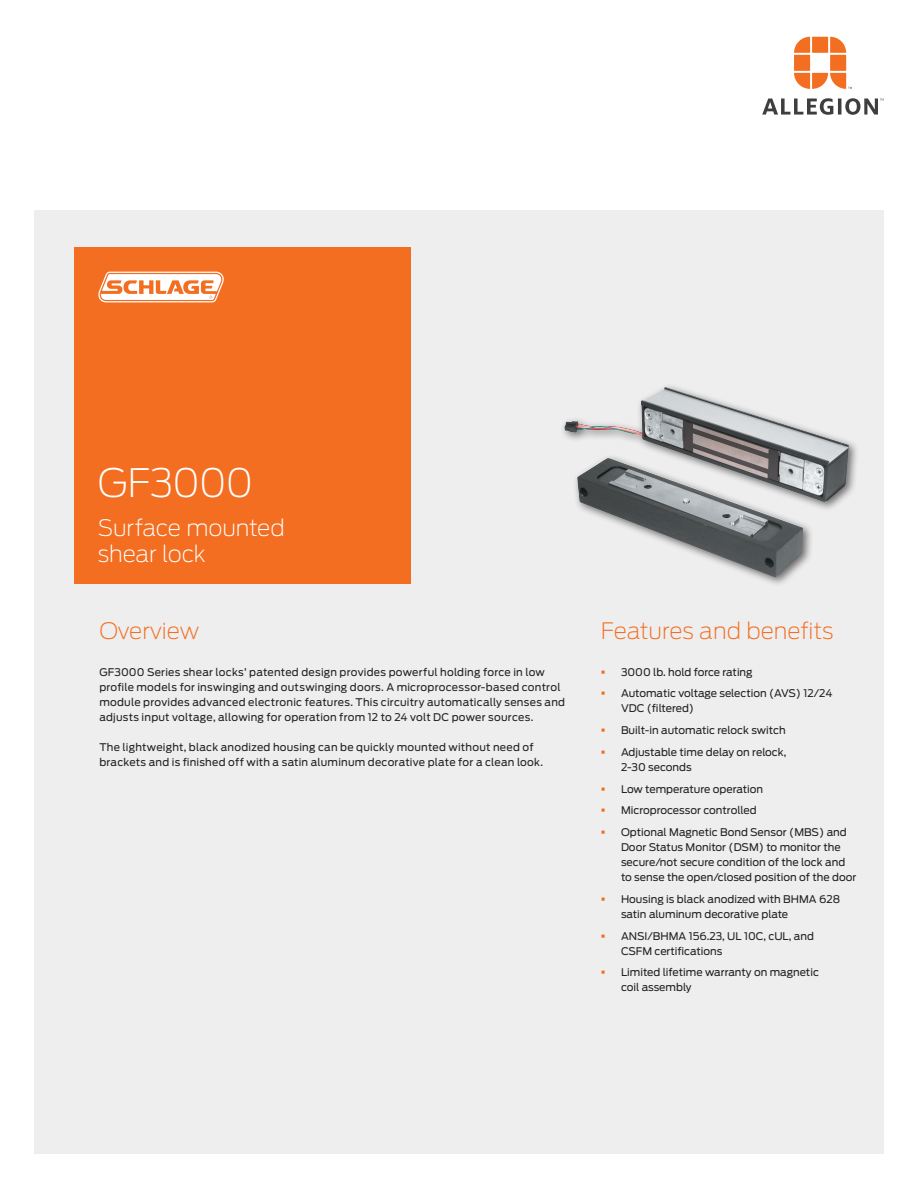
<style>
.page{position:relative;width:918px;height:1188px;background:#fff}
.page>*{position:absolute;margin:0;border:0;box-sizing:border-box;transform-origin:0 0}
.Headline_26_31pt{font:200 39px "Antenna";letter-spacing:-.035em;color:#fff}
.Section_subhead_15_1{font:200 22.5px "Antenna";color:#f36e21}
.Subheadline_15_17pt{font:200 22.5px/25.5px "Antenna";letter-spacing:-.01em;color:#fff}
.Body_text_8_5_12pt{font:10.5px/15px "Antenna";color:#231f20}
.Body_text_8_5_12pt-2{font:10.5px/15px "Antenna";letter-spacing:.02em;color:#231f20}
.s1{color:#f36e21}
</style>
<div class="page">
<div style="left:34px;top:210px;width:850px;height:944px;background:#eeeeef"></div>
<svg style="left:794px;top:37px;width:58px;height:52px"></svg>
<svg style="left:762px;top:98px;width:122px;height:17px"></svg>
<div style="left:560px;top:382px;width:299px;height:206px;background:#231f20;opacity:.65"></div>
<img style="left:564px;top:387px;width:285px;height:115px">
<div style="left:74px;top:247px;width:337px;height:336px;background:#f36e21"></div>
<svg style="left:98px;top:272px;width:126px;height:30px"></svg>
<p class="Headline_26_31pt" style="left:98px;top:458px;width:157px">GF3000</p>
<p class="Subheadline_15_17pt" style="left:98px;top:514px;width:188px">Surface mounted shear lock</p>
<p class="Section_subhead_15_1" style="left:99px;top:616px;width:101px">Overview</p>
<p class="Body_text_8_5_12pt-2" style="left:99px;top:665px;width:467px">GF3000 Series shear locks’ patented design provides powerful holding force in low profile models for inswinging and outswinging doors. A microprocessor-based control module provides advanced electronic features. This circuitry automatically senses and adjusts input voltage, allowing for operation from 12 to 24 volt DC power sources.</p>
<p class="Body_text_8_5_12pt-2" style="left:99px;top:740px;width:445px">The lightweight, black anodized housing can be quickly mounted without need of brackets and is finished off with a satin aluminum decorative plate for a clean look.</p>
<p class="Section_subhead_15_1" style="left:601px;top:616px;width:234px">Features and benefits</p>
<p class="Body_text_8_5_12pt" style="left:601px;top:664px;width:153px"><span class="s1">▪</span> 3000 lb. hold force rating</p>
<p class="Body_text_8_5_12pt" style="left:621px;top:686px;width:213px;text-indent:-20px"><span class="s1">▪</span> Automatic voltage selection (AVS) 12/24<br>VDC (filtered)</p>
<p class="Body_text_8_5_12pt" style="left:601px;top:723px;width:186px"><span class="s1">▪</span> Built-in automatic relock switch</p>
<p class="Body_text_8_5_12pt" style="left:621px;top:744px;width:167px;text-indent:-20px"><span class="s1">▪</span> Adjustable time delay on relock,<br>2-30 seconds</p>
<p class="Body_text_8_5_12pt" style="left:601px;top:781px;width:164px"><span class="s1">▪</span> Low temperature operation</p>
<p class="Body_text_8_5_12pt" style="left:601px;top:803px;width:157px"><span class="s1">▪</span> Microprocessor controlled</p>
<p class="Body_text_8_5_12pt" style="left:621px;top:825px;width:237px;text-indent:-20px"><span class="s1">▪</span> Optional Magnetic Bond Sensor (MBS) and Door Status Monitor (DSM) to monitor the secure/not secure condition of the lock and to sense the open/closed position of the door</p>
<p class="Body_text_8_5_12pt" style="left:621px;top:891px;width:221px;text-indent:-20px"><span class="s1">▪</span> Housing is black anodized with BHMA 628 satin aluminum decorative plate</p>
<p class="Body_text_8_5_12pt" style="left:621px;top:928px;width:194px;text-indent:-20px"><span class="s1">▪</span> ANSI/BHMA 156.23, UL 10C, cUL, and<br>CSFM certifications</p>
<p class="Body_text_8_5_12pt" style="left:621px;top:965px;width:199px;text-indent:-20px"><span class="s1">▪</span> Limited lifetime warranty on magnetic coil assembly</p>
</div>
